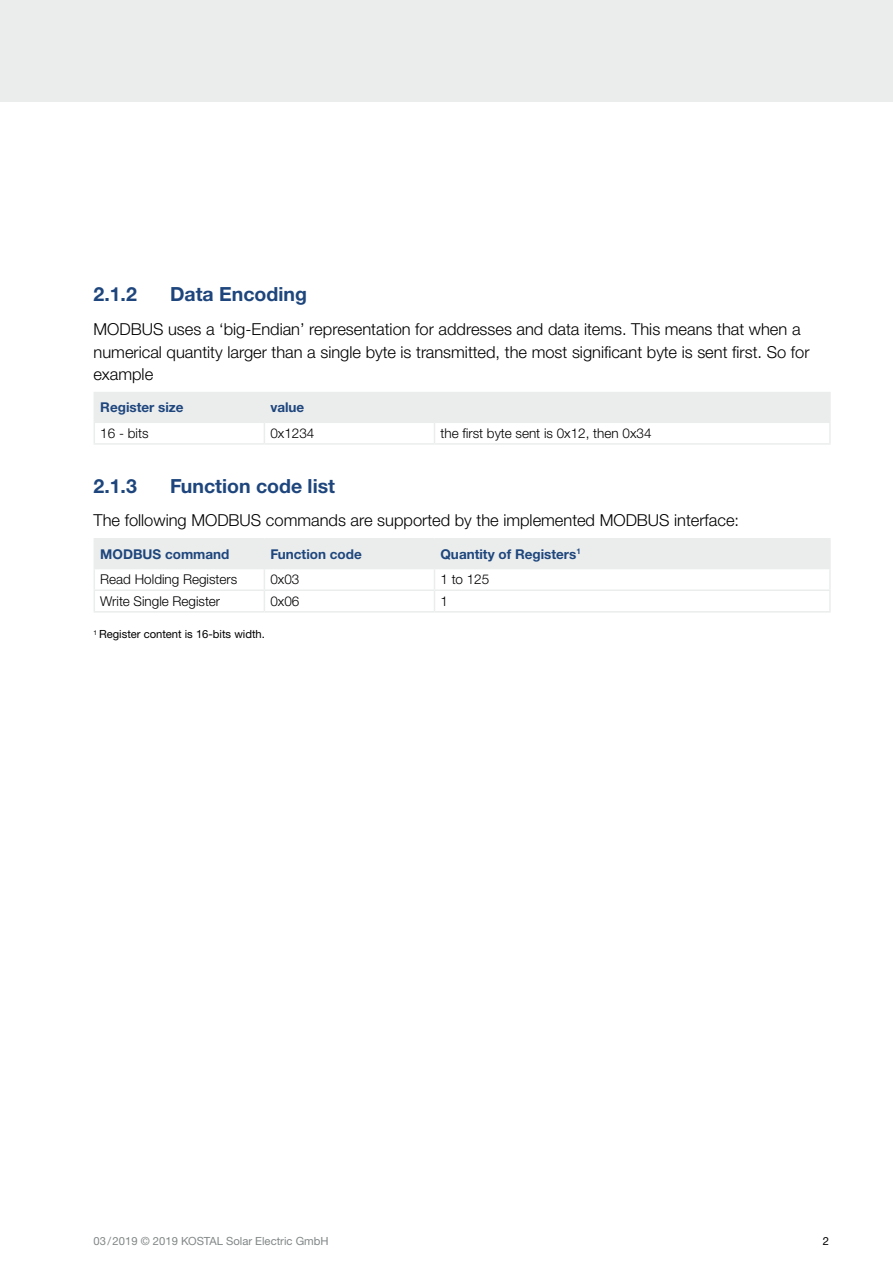
<style>
.page{position:relative;width:893px;height:1263px;background:#fff}
.page>*{position:absolute;margin:0;border:0;box-sizing:border-box;transform-origin:0 0}
.t1{font:700 19.5px "Helvetica Neue LTW1 G";color:#1e467d}
.Copy{font:300 16.5px/22.5px "Helvetica Neue LTW1 G";color:#000}
.Copy_Tabelle{font:300 13.5px "Helvetica Neue LTW1 G";color:#000}
.Headline_Tabelle{font:700 13.5px "Helvetica Neue LTW1 G";color:#1e467d}
.t2{font:11.25px "Helvetica Neue LTW1 G";color:#828787}
.Copy-2{font:11.25px "Helvetica Neue LTW1 G";color:#000}
</style>
<div class="page">
<div style="left:0;top:0;width:893px;height:102px;background:#ebeded"></div>
<hr style="left:434px;top:392px;width:397px;height:1px;background:#ebeded">
<hr style="left:829px;top:393px;width:2px;height:28px;background:#ebeded">
<hr style="left:434px;top:421px;width:397px;height:2px;background:#ebeded">
<svg style="left:94px;top:392px;width:735px;height:51px"></svg>
<hr style="left:829px;top:423px;width:2px;height:20px;background:#ebeded">
<hr style="left:94px;top:443px;width:170px;height:2px;background:#ebeded">
<hr style="left:264px;top:443px;width:170px;height:2px;background:#ebeded">
<hr style="left:434px;top:443px;width:397px;height:2px;background:#ebeded">
<hr style="left:94px;top:538px;width:170px;height:1px;background:#ebeded">
<hr style="left:264px;top:538px;width:170px;height:1px;background:#ebeded">
<hr style="left:434px;top:538px;width:397px;height:1px;background:#ebeded">
<hr style="left:829px;top:539px;width:2px;height:29px;background:#ebeded">
<hr style="left:434px;top:568px;width:397px;height:1px;background:#ebeded">
<hr style="left:829px;top:569px;width:2px;height:20px;background:#ebeded">
<hr style="left:434px;top:589px;width:397px;height:2px;background:#ebeded">
<svg style="left:94px;top:539px;width:735px;height:72px"></svg>
<hr style="left:829px;top:591px;width:2px;height:20px;background:#ebeded">
<hr style="left:94px;top:611px;width:170px;height:2px;background:#ebeded">
<hr style="left:264px;top:611px;width:170px;height:2px;background:#ebeded">
<hr style="left:434px;top:611px;width:397px;height:2px;background:#ebeded">
<p class="t1" style="left:94px;top:282px;width:45px">2.1.2</p>
<p class="t1" style="left:170px;top:282px;width:138px">Data Encoding</p>
<p class="Copy" style="left:94px;top:318px;width:717px">MODBUS uses a ‘big-Endian’ representation for addresses and data items. This means that when a numerical quantity larger than a single byte is transmitted, the most significant byte is sent first. So for example</p>
<p class="Headline_Tabelle" style="left:100px;top:399px;width:85px">Register size</p>
<p class="Headline_Tabelle" style="left:270px;top:399px;width:36px">value</p>
<p class="Copy_Tabelle" style="left:100px;top:425px;width:50px">16 - bits</p>
<p class="Copy_Tabelle" style="left:270px;top:425px;width:46px">0x1234</p>
<p class="Copy_Tabelle" style="left:440px;top:425px;width:213px">the first byte sent is 0x12, then 0x34</p>
<p class="t1" style="left:94px;top:474px;width:45px">2.1.3</p>
<p class="t1" style="left:170px;top:474px;width:166px">Function code list</p>
<p class="Copy" style="left:94px;top:509px;width:647px">The following MODBUS commands are supported by the implemented MODBUS interface:</p>
<p class="Headline_Tabelle" style="left:100px;top:545px;width:131px">MODBUS command</p>
<p class="Headline_Tabelle" style="left:270px;top:545px;width:93px">Function code</p>
<p class="Headline_Tabelle" style="left:440px;top:545px;width:142px">Quantity of Registers<sup>1</sup></p>
<p class="Copy_Tabelle" style="left:100px;top:571px;width:138px">Read Holding Registers</p>
<p class="Copy_Tabelle" style="left:270px;top:571px;width:31px">0x03</p>
<p class="Copy_Tabelle" style="left:440px;top:571px;width:50px">1 to 125</p>
<p class="Copy_Tabelle" style="left:100px;top:593px;width:121px">Write Single Register</p>
<p class="Copy_Tabelle" style="left:270px;top:593px;width:31px">0x06</p>
<p class="Copy_Tabelle" style="left:440px;top:593px;width:9px">1</p>
<p class="Copy-2" style="left:94px;top:627px;width:173px"><sup>1</sup> Register content is 16-bits width.</p>
<p class="t2" style="left:94px;top:1234px;width:237px">03/2019 © 2019 KOSTAL Solar Electric GmbH</p>
<p class="Copy-2" style="left:823px;top:1234px;width:8px">2</p>
</div>
